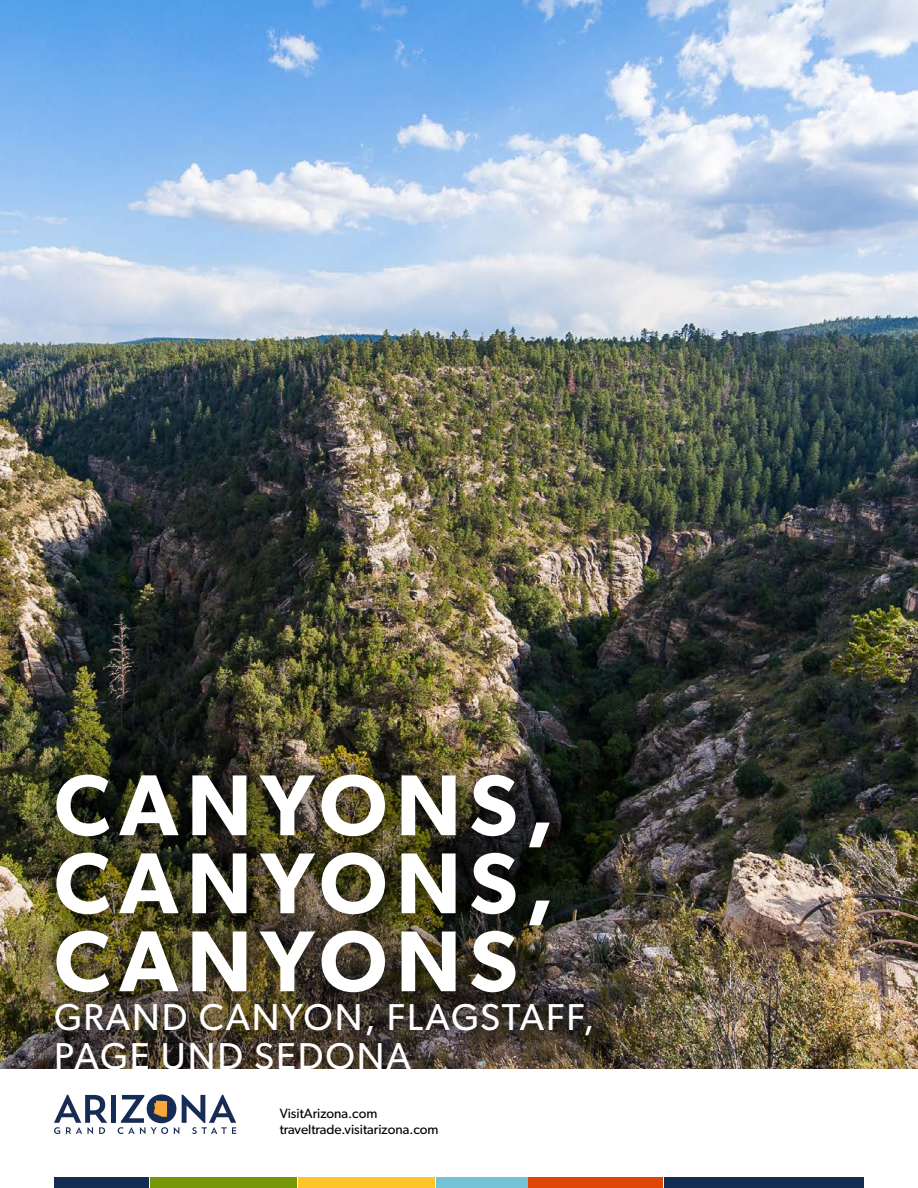
<style>
.page{position:relative;width:918px;height:1188px;background:#fff}
.page>*{position:absolute;margin:0;border:0;box-sizing:border-box;transform-origin:0 0}
.t1{font:600 86.55px/78px "Gibson";letter-spacing:.1em;color:#fff;text-align:justify}
.t2{font:37.5px/39px "Gibson";letter-spacing:.05em;color:#fff}
.t3{font:13.5px/16.2px "Gibson";color:#000}
</style>
<div class="page">
<img style="left:0;top:0;width:918px;height:1069px">
<div style="left:27px;top:746px;width:593px;height:352px;background:#000;opacity:.44"></div>
<div style="left:55px;top:1178px;width:94px;height:10px;background:#142d53"></div>
<div style="left:150px;top:1178px;width:147px;height:10px;background:#769807"></div>
<div style="left:298px;top:1178px;width:137px;height:10px;background:#ffc52b"></div>
<div style="left:436px;top:1178px;width:92px;height:10px;background:#74c3d5"></div>
<div style="left:529px;top:1178px;width:134px;height:10px;background:#df4505"></div>
<div style="left:664px;top:1178px;width:199px;height:10px;background:#142d53"></div>
<div style="left:0;top:1069px;width:918px;height:95px;background:#fff"></div>
<svg style="left:54px;top:1095px;width:53px;height:39px"></svg>
<div style="left:111px;top:1095px;width:5px;height:28px;background:#172c55"></div>
<svg style="left:118px;top:1094px;width:118px;height:40px"></svg>
<h1 class="t1" style="left:54px;top:764px;width:502px">CANYONS, CANYONS, CANYONS</h1>
<h2 class="t2" style="left:54px;top:997px;width:542px">GRAND CANYON, FLAGSTAFF,<br>PAGE UND SEDONA</h2>
<p class="t3" style="left:280px;top:1105px;width:160px">VisitArizona.com traveltrade.visitarizona.com</p>
</div>
